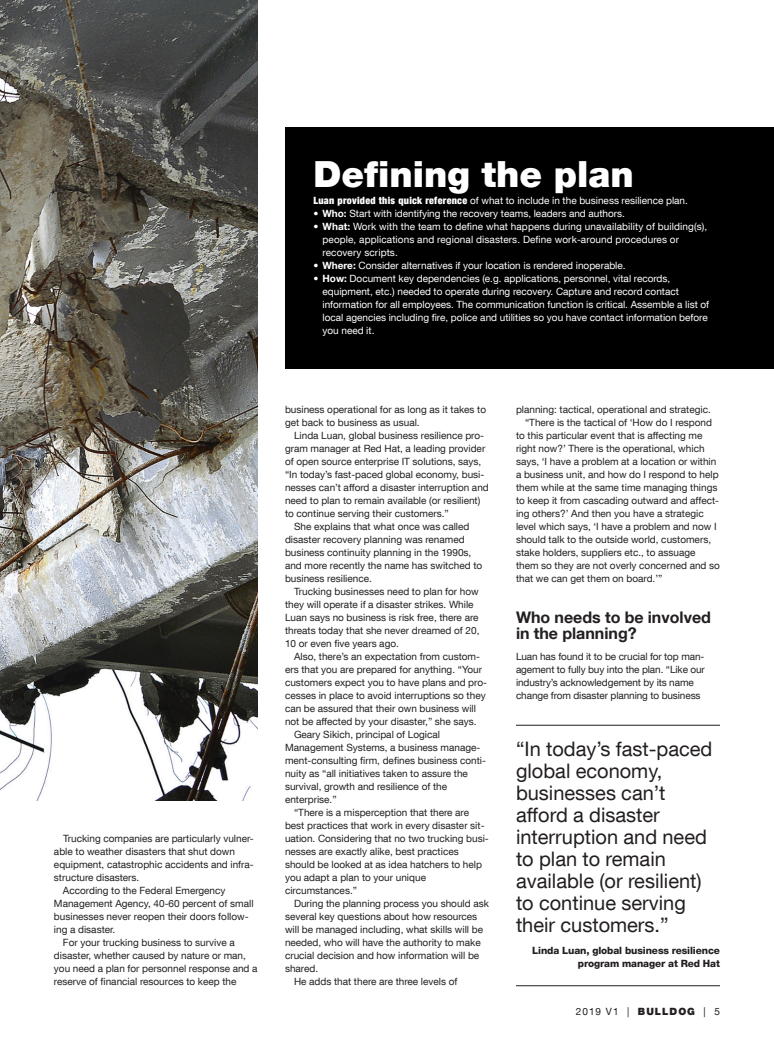
<style>
.page{position:relative;width:774px;height:1062px;background:#fff}
.page>*{position:absolute;margin:0;border:0;box-sizing:border-box;transform-origin:0 0}
.t1{font:900 36px "Helvetica Neue LT Com";color:#fff}
.t2{font:20px/22px "Helvetica Neue LT Com";color:#231f20}
.t3{font:700 16px/16px "Helvetica Neue LT Com";color:#231f20}
.t4{font:10px/13px "Helvetica Neue LT Com";color:#231f20}
.t5{font:10px/13px "Helvetica Neue LT Com";color:#fff}
.t6{font:800 10px/13px "Helvetica Neue LT Com";letter-spacing:-.01em;color:#231f20;text-align:right}
.s1{font-weight:900;font-stretch:condensed}
.s2{font-weight:700}
.s3{font-weight:900}
</style>
<div class="page">
<div style="left:285px;top:127px;width:489px;height:242px;background:#000"></div>
<img style="left:0;top:0;width:258px;height:801px">
<hr style="left:516px;top:725px;width:204px;height:1px;background:#231f20">
<hr style="left:516px;top:985px;width:204px;height:1px;background:#231f20">
<p class="t1" style="left:314px;top:152px;width:322px">Defining the plan</p>
<p class="t5" style="left:314px;top:193px;width:376px"><span class="s1">Luan provided this quick reference</span> of what to include in the business resilience plan.</p>
<p class="t5" style="left:314px;top:206px;width:313px"><span class="s2">• Who:</span> Start with identifying the recovery teams, leaders and authors.</p>
<p class="t5" style="left:322px;top:219px;width:386px;text-indent:-9px"><span class="s2">• What:</span> Work with the team to define what happens during unavailability of building(s), people, applications and regional disasters. Define work-around procedures or recovery scripts.</p>
<p class="t5" style="left:314px;top:258px;width:314px"><span class="s2">• Where:</span> Consider alternatives if your location is rendered inoperable.</p>
<p class="t5" style="left:322px;top:271px;width:388px;text-indent:-9px"><span class="s2">• How:</span> Document key dependencies (e.g. applications, personnel, vital records, equipment, etc.) needed to operate during recovery. Capture and record contact information for all employees. The communication function is critical. Assemble a list of local agencies including fire, police and utilities so you have contact information before you need it.</p>
<p class="t4" style="left:63px;top:832px;width:192px">Trucking companies are particularly vulner-</p>
<p class="t4" style="left:54px;top:845px;width:183px">able to weather disasters that shut down</p>
<p class="t4" style="left:54px;top:858px;width:201px">equipment, catastrophic accidents and infra-</p>
<p class="t4" style="left:54px;top:871px;width:87px">structure disasters.</p>
<p class="t4" style="left:63px;top:884px;width:164px">According to the Federal Emergency</p>
<p class="t4" style="left:54px;top:897px;width:201px">Management Agency, 40-60 percent of small</p>
<p class="t4" style="left:54px;top:910px;width:196px">businesses never reopen their doors follow-</p>
<p class="t4" style="left:54px;top:923px;width:63px">ing a disaster.</p>
<p class="t4" style="left:63px;top:936px;width:173px">For your trucking business to survive a</p>
<p class="t4" style="left:54px;top:949px;width:193px">disaster, whether caused by nature or man,</p>
<p class="t4" style="left:54px;top:962px;width:205px">you need a plan for personnel response and a</p>
<p class="t4" style="left:54px;top:975px;width:184px">reserve of financial resources to keep the</p>
<p class="t4" style="left:285px;top:403px;width:203px">business operational for as long as it takes to</p>
<p class="t4" style="left:285px;top:416px;width:136px">get back to business as usual.</p>
<p class="t4" style="left:294px;top:429px;width:192px">Linda Luan, global business resilience pro-</p>
<p class="t4" style="left:285px;top:442px;width:202px">gram manager at Red Hat, a leading provider</p>
<p class="t4" style="left:285px;top:455px;width:198px">of open source enterprise IT solutions, says,</p>
<p class="t4" style="left:285px;top:468px;width:201px">“In today’s fast-paced global economy, busi-</p>
<p class="t4" style="left:285px;top:481px;width:205px">nesses can’t afford a disaster interruption and</p>
<p class="t4" style="left:285px;top:494px;width:197px">need to plan to remain available (or resilient)</p>
<p class="t4" style="left:285px;top:507px;width:165px">to continue serving their customers.”</p>
<p class="t4" style="left:294px;top:520px;width:177px">She explains that what once was called</p>
<p class="t4" style="left:285px;top:533px;width:181px">disaster recovery planning was renamed</p>
<p class="t4" style="left:285px;top:546px;width:188px">business continuity planning in the 1990s,</p>
<p class="t4" style="left:285px;top:559px;width:199px">and more recently the name has switched to</p>
<p class="t4" style="left:285px;top:572px;width:88px">business resilience.</p>
<p class="t4" style="left:294px;top:585px;width:186px">Trucking businesses need to plan for how</p>
<p class="t4" style="left:285px;top:598px;width:190px">they will operate if a disaster strikes. While</p>
<p class="t4" style="left:285px;top:611px;width:195px">Luan says no business is risk free, there are</p>
<p class="t4" style="left:285px;top:624px;width:196px">threats today that she never dreamed of 20,</p>
<p class="t4" style="left:285px;top:637px;width:115px">10 or even five years ago.</p>
<p class="t4" style="left:294px;top:650px;width:188px">Also, there’s an expectation from custom-</p>
<p class="t4" style="left:285px;top:663px;width:199px">ers that you are prepared for anything. “Your</p>
<p class="t4" style="left:285px;top:676px;width:204px">customers expect you to have plans and pro-</p>
<p class="t4" style="left:285px;top:689px;width:202px">cesses in place to avoid interruptions so they</p>
<p class="t4" style="left:285px;top:702px;width:193px">can be assured that their own business will</p>
<p class="t4" style="left:285px;top:715px;width:193px">not be affected by your disaster,” she says.</p>
<p class="t4" style="left:294px;top:728px;width:148px">Geary Sikich, principal of Logical</p>
<p class="t4" style="left:285px;top:741px;width:197px">Management Systems, a business manage-</p>
<p class="t4" style="left:285px;top:754px;width:202px">ment-consulting firm, defines business conti-</p>
<p class="t4" style="left:285px;top:767px;width:184px">nuity as “all initiatives taken to assure the</p>
<p class="t4" style="left:285px;top:780px;width:164px">survival, growth and resilience of the</p>
<p class="t4" style="left:285px;top:793px;width:53px">enterprise.”</p>
<p class="t4" style="left:294px;top:806px;width:177px">“There is a misperception that there are</p>
<p class="t4" style="left:285px;top:819px;width:201px">best practices that work in every disaster sit-</p>
<p class="t4" style="left:285px;top:832px;width:205px">uation. Considering that no two trucking busi-</p>
<p class="t4" style="left:285px;top:845px;width:175px">nesses are exactly alike, best practices</p>
<p class="t4" style="left:285px;top:858px;width:199px">should be looked at as idea hatchers to help</p>
<p class="t4" style="left:285px;top:871px;width:143px">you adapt a plan to your unique</p>
<p class="t4" style="left:285px;top:884px;width:74px">circumstances.”</p>
<p class="t4" style="left:294px;top:897px;width:196px">During the planning process you should ask</p>
<p class="t4" style="left:285px;top:910px;width:194px">several key questions about how resources</p>
<p class="t4" style="left:285px;top:923px;width:200px">will be managed including, what skills will be</p>
<p class="t4" style="left:285px;top:936px;width:197px">needed, who will have the authority to make</p>
<p class="t4" style="left:285px;top:949px;width:196px">crucial decision and how information will be</p>
<p class="t4" style="left:285px;top:962px;width:35px">shared.</p>
<p class="t4" style="left:294px;top:975px;width:165px">He adds that there are three levels of</p>
<p class="t4" style="left:516px;top:403px;width:196px">planning: tactical, operational and strategic.</p>
<p class="t4" style="left:525px;top:416px;width:189px">“There is the tactical of ‘How do I respond</p>
<p class="t4" style="left:516px;top:429px;width:188px">to this particular event that is affecting me</p>
<p class="t4" style="left:516px;top:442px;width:190px">right now?’ There is the operational, which</p>
<p class="t4" style="left:516px;top:455px;width:202px">says, ‘I have a problem at a location or within</p>
<p class="t4" style="left:516px;top:468px;width:204px">a business unit, and how do I respond to help</p>
<p class="t4" style="left:516px;top:481px;width:203px">them while at the same time managing things</p>
<p class="t4" style="left:516px;top:494px;width:205px">to keep it from cascading outward and affect-</p>
<p class="t4" style="left:516px;top:507px;width:189px">ing others?’ And then you have a strategic</p>
<p class="t4" style="left:516px;top:520px;width:202px">level which says, ‘I have a problem and now I</p>
<p class="t4" style="left:516px;top:533px;width:197px">should talk to the outside world, customers,</p>
<p class="t4" style="left:516px;top:546px;width:181px">stake holders, suppliers etc., to assuage</p>
<p class="t4" style="left:516px;top:559px;width:205px">them so they are not overly concerned and so</p>
<p class="t4" style="left:516px;top:572px;width:148px">that we can get them on board.’”</p>
<p class="t3" style="left:516px;top:609px;width:196px">Who needs to be involved in the planning?</p>
<p class="t4" style="left:516px;top:650px;width:190px">Luan has found it to be crucial for top man&shy;agement to fully buy into the plan. “Like our industry’s acknowledgement by its name change from disaster planning to business</p>
<p class="t2" style="left:516px;top:737px;width:198px">“In today’s fast-paced global economy, businesses can’t afford a disaster interruption and need to plan to remain available (or resilient) to continue serving their customers.”</p>
<p class="t6" style="left:532px;top:944px;width:189px">Linda Luan, global business resilience program manager at Red Hat</p>
<p class="t4" style="left:576px;top:1005px;width:146px">2019 V1 | <span class="s3">BULLDOG</span> | 5</p>
</div>
